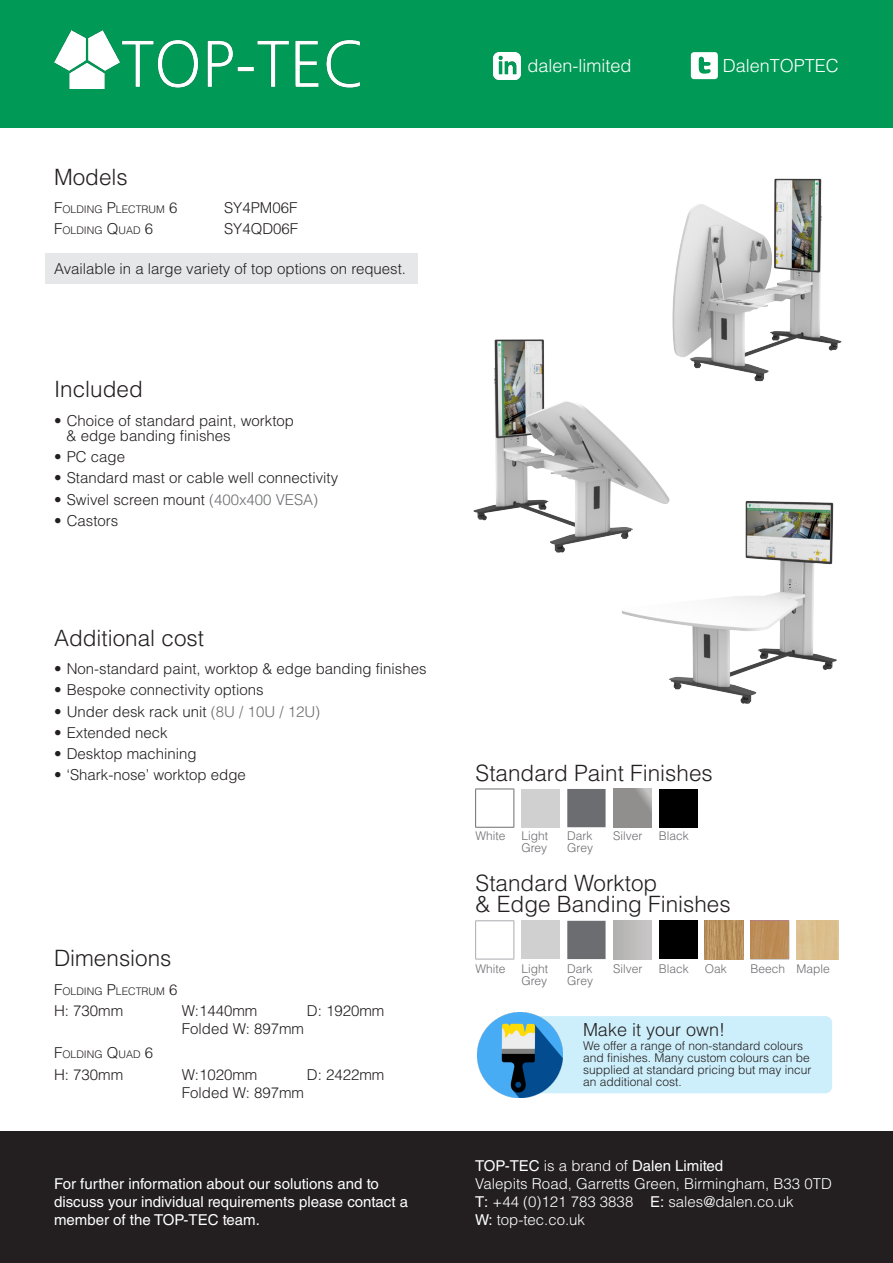
<style>
.page{position:relative;width:893px;height:1263px;background:#fff}
.page>*{position:absolute;margin:0;border:0;box-sizing:border-box;transform-origin:0 0}
.Main_SUBTITLE{font:300 22.5px "Helvetica LT Std";color:#231f20}
.t1{font:300 18px "Helvetica LT Std";color:#fff}
.Body_Style{font:300 18px "Helvetica LT Std";color:#231f20}
.Main_BODY_BULLETS{font:300 15px "Helvetica LT Std";color:#231f20}
.t2{font:15px/18px "Helvetica LT Std";color:#fff}
.t3{font:300 15px "Helvetica LT Std";color:#fff}
.Main_BODY{font:300 15px "Helvetica LT Std";color:#231f20}
.t4{font:300 12px/12px "Helvetica LT Std";color:#231f20}
.t5{font:300 12px/12px "Helvetica LT Std";color:#6c6d70}
.Main_BODY-2{font:300 10.5px "Helvetica LT Std";color:#231f20}
.s1{font-size:15px}
.s2{color:#6c6d70}
.s3{font-weight:300}
.s4{font-weight:400}
</style>
<div class="page">
<div style="left:0;top:0;width:893px;height:128px;background:#009956"></div>
<div style="left:0;top:1131px;width:893px;height:132px;background:#231f20"></div>
<img style="left:54px;top:30px;width:305px;height:59px">
<img style="left:672px;top:178px;width:170px;height:204px">
<img style="left:473px;top:322px;width:204px;height:231px">
<div style="left:521px;top:789px;width:39px;height:38px;background:#cfd0cf"></div>
<svg style="left:567px;top:789px;width:39px;height:170px"></svg>
<svg style="left:613px;top:789px;width:38px;height:38px"></svg>
<div style="left:659px;top:789px;width:38px;height:38px;background:#000001"></div>
<div style="left:521px;top:921px;width:39px;height:38px;background:#cfd0cf"></div>
<div style="left:613px;top:921px;width:38px;height:38px;background:#bdbcbb"></div>
<div style="left:659px;top:921px;width:38px;height:38px;background:#000001"></div>
<hr style="left:475px;top:789px;width:39px;height:1px;background:#6c6d70">
<hr style="left:475px;top:789px;width:1px;height:38px;background:#6c6d70">
<hr style="left:514px;top:789px;width:1px;height:38px;background:#6c6d70">
<hr style="left:475px;top:827px;width:39px;height:1px;background:#6c6d70">
<hr style="left:475px;top:920px;width:39px;height:1px;background:#aaabaf">
<hr style="left:475px;top:921px;width:1px;height:38px;background:#aaabaf">
<hr style="left:514px;top:921px;width:1px;height:38px;background:#aaabaf">
<hr style="left:750px;top:920px;width:39px;height:1px;background:#aaabaf">
<hr style="left:750px;top:921px;width:1px;height:38px;background:#aaabaf">
<hr style="left:788px;top:921px;width:1px;height:38px;background:#aaabaf">
<hr style="left:475px;top:959px;width:39px;height:1px;background:#aaabaf">
<hr style="left:750px;top:959px;width:39px;height:1px;background:#aaabaf">
<img style="left:705px;top:921px;width:38px;height:38px">
<img style="left:751px;top:921px;width:37px;height:38px">
<img style="left:796px;top:921px;width:43px;height:38px">
<div style="left:511px;top:1016px;width:321px;height:77px;background:#cdeffb;border-radius:7px"></div>
<img style="left:477px;top:1012px;width:85px;height:85px">
<img style="left:619px;top:473px;width:218px;height:231px">
<svg style="left:691px;top:52px;width:27px;height:27px"></svg>
<img style="left:493px;top:52px;width:27px;height:27px">
<div style="left:45px;top:253px;width:373px;height:31px;background:#e6e7e9"></div>
<p class="Main_SUBTITLE" style="left:54px;top:162px;width:75px">Models</p>
<p class="Main_BODY-2" style="left:54px;top:203px;width:125px"><span class="s1">F</span>OLDING <span class="s1">P</span>LECTRUM <span class="s1">6</span></p>
<p class="Main_BODY_BULLETS" style="left:224px;top:198px;width:75px">SY4PM06F</p>
<p class="Main_BODY-2" style="left:54px;top:224px;width:101px"><span class="s1">F</span>OLDING <span class="s1">Q</span>UAD <span class="s1">6</span></p>
<p class="Main_BODY_BULLETS" style="left:224px;top:220px;width:76px">SY4QD06F</p>
<p class="Main_BODY_BULLETS" style="left:54px;top:259px;width:354px">Available in a large variety of top options on request.</p>
<p class="Main_SUBTITLE" style="left:54px;top:375px;width:90px">Included</p>
<p class="Main_BODY_BULLETS" style="left:54px;top:411px;width:242px">• Choice of standard paint, worktop</p>
<p class="Main_BODY_BULLETS" style="left:67px;top:426px;width:166px">&amp; edge banding finishes</p>
<p class="Main_BODY_BULLETS" style="left:54px;top:447px;width:73px">• PC cage</p>
<p class="Main_BODY_BULLETS" style="left:54px;top:469px;width:286px">• Standard mast or cable well connectivity</p>
<p class="Main_BODY_BULLETS" style="left:54px;top:490px;width:266px">• Swivel screen mount <span class="s2">(400x400 VESA)</span></p>
<p class="Main_BODY_BULLETS" style="left:54px;top:511px;width:66px">• Castors</p>
<p class="Main_SUBTITLE" style="left:54px;top:623px;width:152px">Additional cost</p>
<p class="Main_BODY_BULLETS" style="left:54px;top:659px;width:374px">• Non-standard paint, worktop &amp; edge banding finishes</p>
<p class="Main_BODY_BULLETS" style="left:54px;top:681px;width:211px">• Bespoke connectivity options</p>
<p class="Main_BODY_BULLETS" style="left:54px;top:702px;width:268px">• Under desk rack unit <span class="s2">(8U / 10U / 12U)</span></p>
<p class="Main_BODY_BULLETS" style="left:54px;top:723px;width:115px">• Extended neck</p>
<p class="Main_BODY_BULLETS" style="left:54px;top:744px;width:144px">• Desktop machining</p>
<p class="Main_BODY_BULLETS" style="left:54px;top:766px;width:193px">• ‘Shark-nose’ worktop edge</p>
<p class="Main_SUBTITLE" style="left:54px;top:944px;width:119px">Dimensions</p>
<p class="Main_BODY-2" style="left:54px;top:984px;width:125px"><span class="s1">F</span>OLDING <span class="s1">P</span>LECTRUM <span class="s1">6</span></p>
<p class="Main_BODY" style="left:54px;top:1001px;width:71px">H: 730mm</p>
<p class="Main_BODY" style="left:182px;top:1001px;width:77px">W:1440mm</p>
<p class="Main_BODY" style="left:182px;top:1019px;width:124px">Folded W: 897mm</p>
<p class="Main_BODY" style="left:307px;top:1001px;width:79px">D: 1920mm</p>
<p class="Main_BODY-2" style="left:54px;top:1048px;width:101px"><span class="s1">F</span>OLDING <span class="s1">Q</span>UAD <span class="s1">6</span></p>
<p class="Main_BODY" style="left:54px;top:1065px;width:71px">H: 730mm</p>
<p class="Main_BODY" style="left:182px;top:1065px;width:77px">W:1020mm</p>
<p class="Main_BODY" style="left:182px;top:1083px;width:124px">Folded W: 897mm</p>
<p class="Main_BODY" style="left:307px;top:1065px;width:79px">D: 2422mm</p>
<p class="t2" style="left:54px;top:1174px;width:356px">For further information about our solutions and to discuss your individual requirements please contact a member of the TOP-TEC team.</p>
<p class="t1" style="left:527px;top:54px;width:106px">dalen-limited</p>
<p class="t1" style="left:723px;top:54px;width:118px">DalenTOPTEC</p>
<p class="Main_SUBTITLE" style="left:476px;top:759px;width:239px">Standard Paint Finishes</p>
<p class="t5" style="left:476px;top:830px;width:32px">White</p>
<p class="t5" style="left:521px;top:830px;width:28px">Light<br>Grey</p>
<p class="t5" style="left:567px;top:830px;width:27px">Dark<br>Grey</p>
<p class="t5" style="left:613px;top:830px;width:31px">Silver</p>
<p class="t5" style="left:659px;top:830px;width:32px">Black</p>
<p class="Main_SUBTITLE" style="left:476px;top:869px;width:183px">Standard Worktop</p>
<p class="Main_SUBTITLE" style="left:476px;top:890px;width:257px">&amp; Edge Banding Finishes</p>
<p class="t5" style="left:476px;top:963px;width:32px">White</p>
<p class="t5" style="left:521px;top:963px;width:28px">Light<br>Grey</p>
<p class="t5" style="left:567px;top:963px;width:27px">Dark<br>Grey</p>
<p class="t5" style="left:613px;top:963px;width:31px">Silver</p>
<p class="t5" style="left:659px;top:963px;width:32px">Black</p>
<p class="t5" style="left:705px;top:963px;width:24px">Oak</p>
<p class="t5" style="left:751px;top:963px;width:36px">Beech</p>
<p class="t5" style="left:796px;top:963px;width:35px">Maple</p>
<p class="Body_Style" style="left:583px;top:1018px;width:144px">Make it your own!</p>
<p class="t4" style="left:583px;top:1040px;width:230px">We offer a range of non-standard colours and finishes. Many custom colours can be supplied at standard pricing but may incur an additional cost.</p>
<p class="t2" style="left:475px;top:1156px;width:249px">TOP-TEC <span class="s3">is a brand of</span> Dalen Limited</p>
<p class="t3" style="left:475px;top:1174px;width:358px">Valepits Road, Garretts Green, Birmingham, B33 0TD</p>
<p class="t3" style="left:475px;top:1192px;width:320px"><span class="s4">T:</span> +44 (0)121 783 3838 <span class="s4">E:</span> sales@dalen.co.uk</p>
<p class="t3" style="left:475px;top:1210px;width:111px"><span class="s4">W:</span> top-tec.co.uk</p>
</div>
